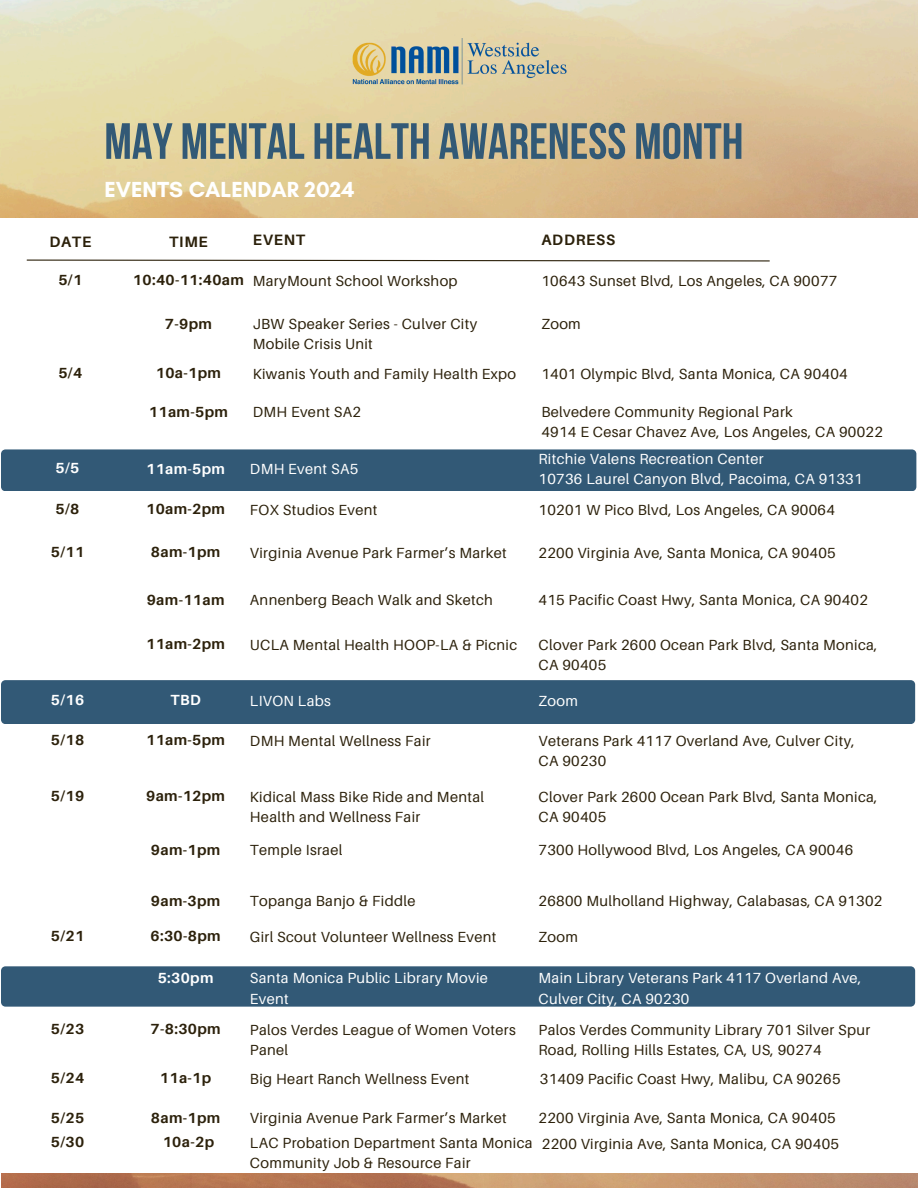
<style>
.page{position:relative;width:918px;height:1188px;background:#fff}
.page>*{position:absolute;margin:0;border:0;box-sizing:border-box;transform-origin:0 0}
.t1{font:700 50.85px "Bebas Neue";color:#325976}
.t2{font:700 22.2px "Glacial Indifference";color:#fff}
.t3{font:700 15px "Aileron";letter-spacing:.05em;color:#2c210b}
.t4{font:14.7px/20.2px "Aileron";letter-spacing:.025em;color:#2c210b}
.t5{font:14.7px/20.2px "Aileron";letter-spacing:.025em;color:#fff}
.t6{font:700 14.7px "Aileron";letter-spacing:.025em;color:#2c210b}
.t7{font:700 14.7px "Aileron";letter-spacing:.025em;color:#fff}
</style>
<div class="page">
<svg style="left:26px;top:259px;width:744px;height:3px"></svg>
<div style="left:1px;top:449px;width:915px;height:42px;background:#325976"></div>
<div style="left:1px;top:680px;width:914px;height:44px;background:#325976"></div>
<div style="left:1px;top:966px;width:914px;height:41px;background:#325976"></div>
<svg style="left:72px;top:217px;width:708px;height:1px"></svg>
<img style="left:0;top:0;width:918px;height:217px">
<img style="left:1px;top:1173px;width:917px;height:15px">
<img style="left:351px;top:38px;width:216px;height:50px">
<h2 class="t1" style="left:104px;top:121px;width:641px">MAY MENTAL HEALTH AWARENESS MONTH</h2>
<p class="t2" style="left:104px;top:176px;width:252px">EVENTS CALENDAR 2024</p>
<p class="t3" style="left:49px;top:232px;width:43px">DATE</p>
<h4 class="t3" style="left:169px;top:232px;width:40px">TIME</h4>
<h4 class="t3" style="left:253px;top:231px;width:54px">EVENT</h4>
<h4 class="t3" style="left:541px;top:231px;width:75px">ADDRESS</h4>
<p class="t6" style="left:58px;top:271px;width:25px">5/1</p>
<h4 class="t6" style="left:58px;top:364px;width:25px">5/4</h4>
<h4 class="t7" style="left:56px;top:459px;width:25px">5/5</h4>
<p class="t6" style="left:56px;top:500px;width:25px">5/8</p>
<p class="t6" style="left:51px;top:543px;width:35px">5/11</p>
<h4 class="t7" style="left:51px;top:691px;width:35px">5/16</h4>
<p class="t6" style="left:51px;top:731px;width:35px">5/18</p>
<p class="t6" style="left:51px;top:787px;width:35px">5/19</p>
<h4 class="t6" style="left:51px;top:927px;width:35px">5/21</h4>
<p class="t6" style="left:133px;top:271px;width:112px">10:40-11:40am</p>
<p class="t6" style="left:165px;top:314px;width:49px">7-9pm</p>
<p class="t6" style="left:156px;top:364px;width:67px">10a-1pm</p>
<h4 class="t6" style="left:149px;top:402px;width:80px">11am-5pm</h4>
<h3 class="t4" style="left:253px;top:270px;width:206px">MaryMount School Workshop</h3>
<h3 class="t4" style="left:253px;top:313px;width:226px">JBW Speaker Series - Culver City<br>Mobile Crisis Unit</h3>
<h3 class="t4" style="left:253px;top:363px;width:265px">Kiwanis Youth and Family Health Expo</h3>
<h3 class="t4" style="left:253px;top:402px;width:110px">DMH Event SA2</h3>
<h4 class="t7" style="left:146px;top:460px;width:80px">11am-5pm</h4>
<p class="t6" style="left:146px;top:500px;width:80px">10am-2pm</p>
<h4 class="t6" style="left:151px;top:543px;width:71px">8am-1pm</h4>
<h4 class="t6" style="left:147px;top:590px;width:79px">9am-11am</h4>
<p class="t6" style="left:146px;top:635px;width:80px">11am-2pm</p>
<p class="t7" style="left:171px;top:691px;width:32px">TBD</p>
<h4 class="t6" style="left:146px;top:731px;width:80px">11am-5pm</h4>
<h4 class="t6" style="left:146px;top:787px;width:80px">9am-12pm</h4>
<p class="t6" style="left:151px;top:840px;width:71px">9am-1pm</p>
<p class="t6" style="left:151px;top:892px;width:71px">9am-3pm</p>
<h4 class="t6" style="left:151px;top:927px;width:72px">6:30-8pm</h4>
<h4 class="t5" style="left:250px;top:458px;width:110px">DMH Event SA5</h4>
<h4 class="t4" style="left:250px;top:499px;width:129px">FOX Studios Event</h4>
<p class="t4" style="left:250px;top:542px;width:258px">Virginia Avenue Park Farmer’s Market</p>
<p class="t4" style="left:250px;top:590px;width:245px">Annenberg Beach Walk and Sketch</p>
<h4 class="t4" style="left:250px;top:634px;width:269px">UCLA Mental Health HOOP-LA &amp; Picnic</h4>
<h4 class="t5" style="left:250px;top:690px;width:83px">LIVON Labs</h4>
<p class="t4" style="left:250px;top:730px;width:182px">DMH Mental Wellness Fair</p>
<p class="t4" style="left:250px;top:786px;width:236px">Kidical Mass Bike Ride and Mental<br>Health and Wellness Fair</p>
<h4 class="t4" style="left:250px;top:840px;width:94px">Temple Israel</h4>
<p class="t4" style="left:250px;top:891px;width:167px">Topanga Banjo &amp; Fiddle</p>
<p class="t4" style="left:250px;top:926px;width:248px">Girl Scout Volunteer Wellness Event</p>
<p class="t4" style="left:541px;top:270px;width:298px">10643 Sunset Blvd, Los Angeles, CA 90077</p>
<p class="t4" style="left:541px;top:313px;width:41px">Zoom</p>
<h4 class="t4" style="left:541px;top:363px;width:308px">1401 Olympic Blvd, Santa Monica, CA 90404</h4>
<h3 class="t4" style="left:541px;top:402px;width:253px">Belvedere Community Regional Park</h3>
<p class="t4" style="left:541px;top:422px;width:343px">4914 E Cesar Chavez Ave, Los Angeles, CA 90022</p>
<p class="t5" style="left:539px;top:448px;width:227px">Ritchie Valens Recreation Center</p>
<h4 class="t5" style="left:539px;top:468px;width:326px">10736 Laurel Canyon Blvd, Pacoima, CA 91331</h4>
<h4 class="t4" style="left:539px;top:499px;width:298px">10201 W Pico Blvd, Los Angeles, CA 90064</h4>
<p class="t4" style="left:539px;top:542px;width:299px">2200 Virginia Ave, Santa Monica, CA 90405</p>
<p class="t4" style="left:539px;top:590px;width:331px">415 Pacific Coast Hwy, Santa Monica, CA 90402</p>
<h4 class="t4" style="left:539px;top:634px;width:340px">Clover Park 2600 Ocean Park Blvd, Santa Monica,<br>CA 90405</h4>
<h4 class="t5" style="left:539px;top:690px;width:41px">Zoom</h4>
<p class="t4" style="left:539px;top:730px;width:318px">Veterans Park 4117 Overland Ave, Culver City,<br>CA 90230</p>
<p class="t4" style="left:539px;top:786px;width:340px">Clover Park 2600 Ocean Park Blvd, Santa Monica,<br>CA 90405</p>
<h4 class="t4" style="left:539px;top:840px;width:316px">7300 Hollywood Blvd, Los Angeles, CA 90046</h4>
<p class="t4" style="left:539px;top:891px;width:345px">26800 Mulholland Highway, Calabasas, CA 91302</p>
<p class="t4" style="left:539px;top:926px;width:41px">Zoom</p>
<p class="t7" style="left:158px;top:969px;width:57px">5:30pm</p>
<p class="t5" style="left:250px;top:968px;width:240px">Santa Monica Public Library Movie<br>Event</p>
<p class="t5" style="left:539px;top:968px;width:324px">Main Library Veterans Park 4117 Overland Ave,<br>Culver City, CA 90230</p>
<h4 class="t6" style="left:51px;top:1020px;width:35px">5/23</h4>
<p class="t6" style="left:151px;top:1020px;width:72px">7-8:30pm</p>
<h4 class="t4" style="left:250px;top:1019px;width:267px">Palos Verdes League of Women Voters<br>Panel</h4>
<h4 class="t4" style="left:539px;top:1019px;width:333px">Palos Verdes Community Library 701 Silver Spur<br>Road, Rolling Hills Estates, CA, US, 90274</h4>
<p class="t6" style="left:51px;top:1069px;width:35px">5/24</p>
<h4 class="t6" style="left:160px;top:1069px;width:53px">11a-1p</h4>
<p class="t4" style="left:250px;top:1068px;width:221px">Big Heart Ranch Wellness Event</p>
<p class="t4" style="left:540px;top:1068px;width:302px">31409 Pacific Coast Hwy, Malibu, CA 90265</p>
<p class="t6" style="left:51px;top:1108px;width:35px">5/25</p>
<h4 class="t6" style="left:151px;top:1108px;width:71px">8am-1pm</h4>
<p class="t4" style="left:250px;top:1108px;width:258px">Virginia Avenue Park Farmer’s Market</p>
<p class="t4" style="left:539px;top:1108px;width:299px">2200 Virginia Ave, Santa Monica, CA 90405</p>
<h4 class="t6" style="left:51px;top:1133px;width:35px">5/30</h4>
<h4 class="t6" style="left:163px;top:1133px;width:53px">10a-2p</h4>
<p class="t4" style="left:250px;top:1132px;width:284px">LAC Probation Department Santa Monica<br>Community Job &amp; Resource Fair</p>
<p class="t4" style="left:542px;top:1134px;width:299px">2200 Virginia Ave, Santa Monica, CA 90405</p>
</div>
